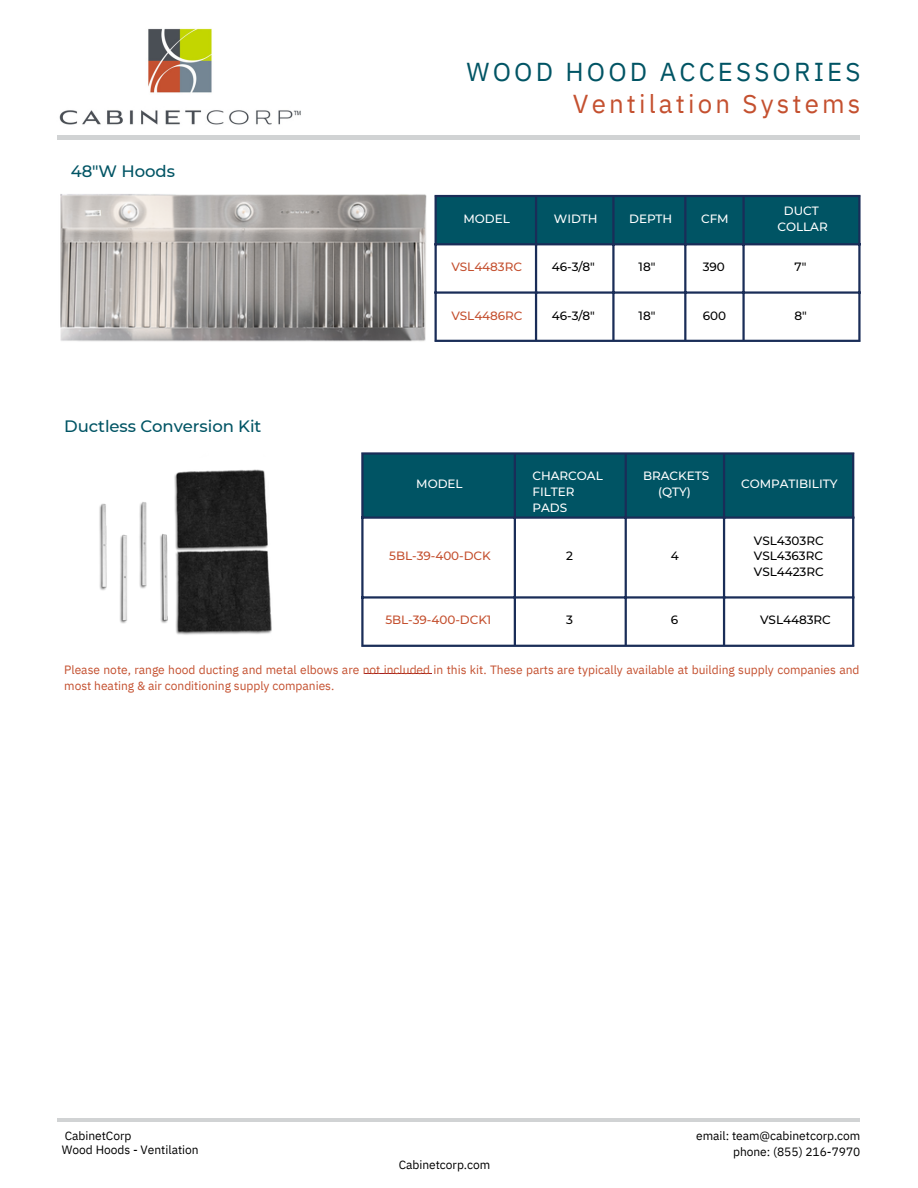
<style>
.page{position:relative;width:918px;height:1188px;background:#fff}
.page>*{position:absolute;margin:0;border:0;box-sizing:border-box;transform-origin:0 0}
.t1{font:25.95px "IBM Plex Sans";letter-spacing:.12em;color:#005464}
.t2{font:25.95px "IBM Plex Sans";letter-spacing:.12em;color:#c4502f}
.t3{font:500 16.5px "Montserrat";letter-spacing:-.005em;color:#005464}
.t4{font:12px/15.8px "IBM Plex Sans";color:#c4502f}
.t5{font:12px/14.7px "IBM Plex Sans";color:#000}
.t6{font:500 12px/15.8px "Montserrat";letter-spacing:-.005em;color:#000;text-align:justify}
.t7{font:500 12px/15.8px "Montserrat";letter-spacing:-.005em;color:#fff;text-align:center}
.t8{font:500 12px "Montserrat";letter-spacing:-.005em;color:#c4502f}
.t9{font:500 12px "Montserrat";letter-spacing:-.005em;color:#fdfdfe}
</style>
<div class="page">
<hr style="left:58px;top:1118px;width:802px;height:4px;background:#d1d3d4">
<hr style="left:58px;top:135px;width:802px;height:4px;background:#d1d3d4">
<div style="left:437px;top:197px;width:421px;height:46px;background:#005464"></div>
<hr style="left:435px;top:197px;width:2px;height:143px;background:#1a2d58">
<hr style="left:535px;top:197px;width:2px;height:143px;background:#1a2d58">
<hr style="left:612px;top:197px;width:3px;height:143px;background:#1a2d58">
<hr style="left:684px;top:197px;width:2px;height:143px;background:#1a2d58">
<hr style="left:742px;top:197px;width:3px;height:143px;background:#1a2d58">
<hr style="left:858px;top:197px;width:3px;height:143px;background:#1a2d58">
<hr style="left:435px;top:195px;width:426px;height:2px;background:#1a2d58">
<hr style="left:435px;top:243px;width:426px;height:2px;background:#1a2d58">
<hr style="left:435px;top:291px;width:426px;height:3px;background:#1a2d58">
<hr style="left:435px;top:340px;width:426px;height:2px;background:#1a2d58">
<img style="left:60px;top:194px;width:367px;height:148px">
<img style="left:99px;top:469px;width:173px;height:166px">
<div style="left:364px;top:455px;width:488px;height:61px;background:#005464"></div>
<hr style="left:361px;top:455px;width:3px;height:190px;background:#1a2d58">
<hr style="left:514px;top:455px;width:2px;height:190px;background:#1a2d58">
<hr style="left:625px;top:455px;width:2px;height:190px;background:#1a2d58">
<hr style="left:723px;top:455px;width:2px;height:190px;background:#1a2d58">
<hr style="left:852px;top:455px;width:2px;height:190px;background:#1a2d58">
<hr style="left:361px;top:452px;width:493px;height:3px;background:#1a2d58">
<hr style="left:361px;top:516px;width:493px;height:3px;background:#1a2d58">
<hr style="left:361px;top:596px;width:493px;height:3px;background:#1a2d58">
<hr style="left:361px;top:645px;width:493px;height:2px;background:#1a2d58">
<hr style="left:364px;top:673px;width:67px;height:1px;background:#a31e22">
<img style="left:59px;top:28px;width:242px;height:97px">
<h2 class="t3" style="left:71px;top:161px;width:106px">48"W Hoods</h2>
<h2 class="t3" style="left:64px;top:416px;width:199px">Ductless Conversion Kit</h2>
<h1 class="t1" style="left:467px;top:55px;width:395px">WOOD HOOD ACCESSORIES</h1>
<h1 class="t2" style="left:573px;top:86px;width:289px">Ventilation Systems</h1>
<p class="t9" style="left:464px;top:211px;width:48px">MODEL</p>
<p class="t8" style="left:451px;top:260px;width:72px">VSL4483RC</p>
<p class="t8" style="left:451px;top:308px;width:73px">VSL4486RC</p>
<p class="t7" style="left:554px;top:211px;width:45px">WIDTH</p>
<p class="t6" style="left:552px;top:259px;width:45px">46-3/8"</p>
<p class="t6" style="left:552px;top:307px;width:45px">46-3/8"</p>
<p class="t7" style="left:629px;top:211px;width:45px">DEPTH</p>
<p class="t6" style="left:639px;top:259px;width:18px">18"</p>
<p class="t6" style="left:639px;top:307px;width:18px">18"</p>
<p class="t7" style="left:701px;top:211px;width:29px">CFM</p>
<p class="t6" style="left:703px;top:259px;width:24px">390</p>
<p class="t6" style="left:703px;top:307px;width:25px">600</p>
<p class="t7" style="left:778px;top:203px;width:52px">DUCT<br>COLLAR</p>
<p class="t6" style="left:795px;top:259px;width:13px">7"</p>
<p class="t6" style="left:795px;top:307px;width:14px">8"</p>
<p class="t9" style="left:416px;top:476px;width:48px">MODEL</p>
<p class="t7" style="left:533px;top:468px;width:72px;text-align:left">CHARCOAL<br>FILTER<br>PADS</p>
<p class="t7" style="left:643px;top:468px;width:68px">BRACKETS (QTY)</p>
<p class="t7" style="left:741px;top:476px;width:98px">COMPATIBILITY</p>
<p class="t8" style="left:389px;top:548px;width:103px">5BL-39-400-DCK</p>
<p class="t8" style="left:385px;top:612px;width:108px">5BL-39-400-DCK1</p>
<p class="t6" style="left:566px;top:548px;width:8px">2</p>
<p class="t6" style="left:566px;top:612px;width:8px">3</p>
<p class="t6" style="left:671px;top:548px;width:10px">4</p>
<p class="t6" style="left:671px;top:612px;width:9px">6</p>
<p class="t6" style="left:754px;top:532px;width:71px">VSL4303RC VSL4363RC VSL4423RC</p>
<p class="t6" style="left:760px;top:612px;width:72px">VSL4483RC</p>
<p class="t4" style="left:64px;top:661px;width:797px">Please note, range hood ducting and metal elbows are not included in this kit. These parts are typically available at building supply companies and most heating &amp; air conditioning supply companies.</p>
<p class="t5" style="left:62px;top:1128px;width:138px">CabinetCorp<br>Wood Hoods - Ventilation</p>
<p class="t5" style="left:399px;top:1157px;width:93px">Cabinetcorp.com</p>
<p class="t5" style="left:696px;top:1128px;width:166px;line-height:15.8px;text-align:right">email: team@cabinetcorp.com phone: (855) 216-7970</p>
</div>
